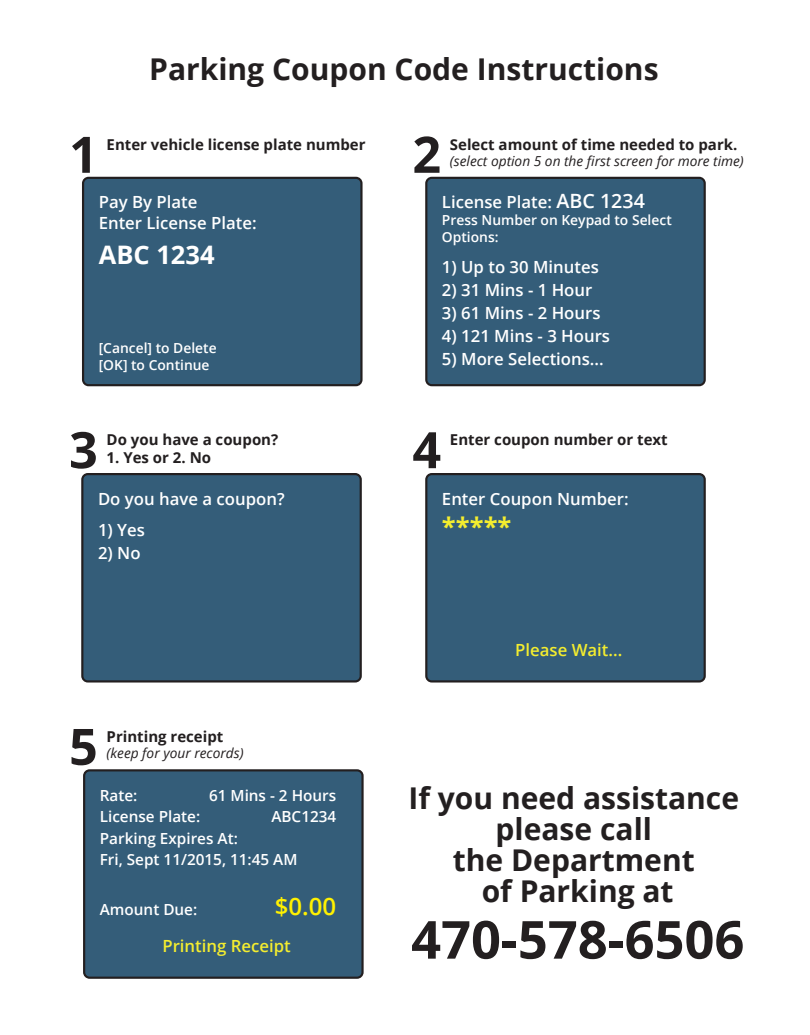
<style>
.page{position:relative;width:810px;height:1035px;background:#fff}
.page>*{position:absolute;margin:0;border:0;box-sizing:border-box;transform-origin:0 0}
.t1{font:700 52.5px "Open Sans";color:#231f20}
.t2{font:700 50.25px "Open Sans";color:#231f20}
.t3{font:700 30px/31px "Open Sans";color:#231f20;text-align:center}
.t4{font:700 25.5px "Open Sans";color:#fff}
.t5{font:700 25.5px "Open Sans";color:#f4ed2f}
.t6{font:600 24px "Open Sans";color:#fff101}
.t7{font:600 16.75px/20.1px "Open Sans";color:#fff}
.t8{font:600 16.75px "Open Sans";color:#f4ed2f}
.t9{font:600 15.25px/21.2px "Open Sans";color:#fff}
.t10{font:700 15px "Open Sans";color:#231f20}
.t11{font:600 13.88px/16.6px "Open Sans";color:#fff}
.t12{font:italic 13.75px "Open Sans";color:#231f20}
.s1{font-size:19.62px}
</style>
<div class="page">
<div style="left:82px;top:177px;width:281px;height:209px;background:#345d79"></div>
<div style="left:425px;top:177px;width:281px;height:209px;background:#345d79"></div>
<div style="left:81px;top:473px;width:281px;height:210px;background:#345d79"></div>
<div style="left:425px;top:473px;width:281px;height:210px;background:#345d79"></div>
<div style="left:83px;top:769px;width:281px;height:210px;background:#345d79"></div>
<h3 class="t3" style="left:149px;top:53px;width:511px">Parking Coupon Code Instructions</h3>
<h2 class="t2" style="left:69px;top:119px;width:30px">1</h2>
<p class="t10" style="left:107px;top:134px;width:261px">Enter vehicle license plate number</p>
<p class="t7" style="left:99px;top:192px;width:159px">Pay By Plate<br>Enter License Plate:</p>
<h3 class="t4" style="left:99px;top:236px;width:117px">ABC 1234</h3>
<p class="t11" style="left:99px;top:340px;width:119px">[Cancel] to Delete [OK] to Continue</p>
<h2 class="t2" style="left:412px;top:119px;width:30px">2</h2>
<p class="t10" style="left:450px;top:134px;width:289px">Select amount of time needed to park.</p>
<p class="t12" style="left:450px;top:152px;width:295px">(select option 5 on the first screen for more time)</p>
<p class="t7" style="left:442px;top:192px;width:204px">License Plate: <span class="s1">ABC 1234</span></p>
<p class="t11" style="left:442px;top:211px;width:231px">Press Number on Keypad to Select<br>Options:</p>
<p class="t7" style="left:442px;top:256px;width:159px">1) Up to 30 Minutes</p>
<p class="t7" style="left:442px;top:279px;width:152px">2) 31 Mins - 1 Hour</p>
<p class="t7" style="left:442px;top:302px;width:160px">3) 61 Mins - 2 Hours</p>
<p class="t7" style="left:442px;top:325px;width:170px">4) 121 Mins - 3 Hours</p>
<p class="t7" style="left:442px;top:348px;width:163px">5) More Selections...</p>
<h2 class="t2" style="left:69px;top:414px;width:30px">3</h2>
<p class="t10" style="left:107px;top:429px;width:173px">Do you have a coupon?</p>
<p class="t10" style="left:107px;top:447px;width:106px">1. Yes or 2. No</p>
<p class="t7" style="left:98px;top:488px;width:188px">Do you have a coupon?</p>
<p class="t7" style="left:98px;top:519px;width:48px">1) Yes</p>
<p class="t7" style="left:98px;top:542px;width:44px">2) No</p>
<h2 class="t2" style="left:69px;top:711px;width:30px">5</h2>
<p class="t10" style="left:107px;top:726px;width:118px">Printing receipt</p>
<p class="t12" style="left:107px;top:744px;width:139px">(keep for your records)</p>
<p class="t9" style="left:100px;top:785px;width:39px">Rate:</p>
<p class="t9" style="left:209px;top:785px;width:129px">61 Mins - 2 Hours</p>
<p class="t9" style="left:100px;top:806px;width:102px">License Plate:</p>
<p class="t9" style="left:271px;top:806px;width:66px">ABC1234</p>
<p class="t9" style="left:100px;top:827px;width:199px">Parking Expires At:<br>Fri, Sept 11/2015, 11:45 AM</p>
<p class="t9" style="left:100px;top:898px;width:99px">Amount Due:</p>
<h3 class="t6" style="left:275px;top:889px;width:63px">$0.00</h3>
<p class="t8" style="left:162px;top:934px;width:130px">Printing Receipt</p>
<h2 class="t2" style="left:412px;top:414px;width:30px">4</h2>
<p class="t10" style="left:450px;top:429px;width:219px">Enter coupon number or text</p>
<p class="t7" style="left:442px;top:488px;width:188px">Enter Coupon Number:</p>
<h3 class="t5" style="left:442px;top:508px;width:71px">*****</h3>
<p class="t8" style="left:515px;top:638px;width:109px">Please Wait...</p>
<h3 class="t3" style="left:408px;top:781px;width:332px">If you need assistance please call<br>the Department<br>of Parking at</h3>
<h1 class="t1" style="left:411px;top:903px;width:335px">470-578-6506</h1>
</div>
